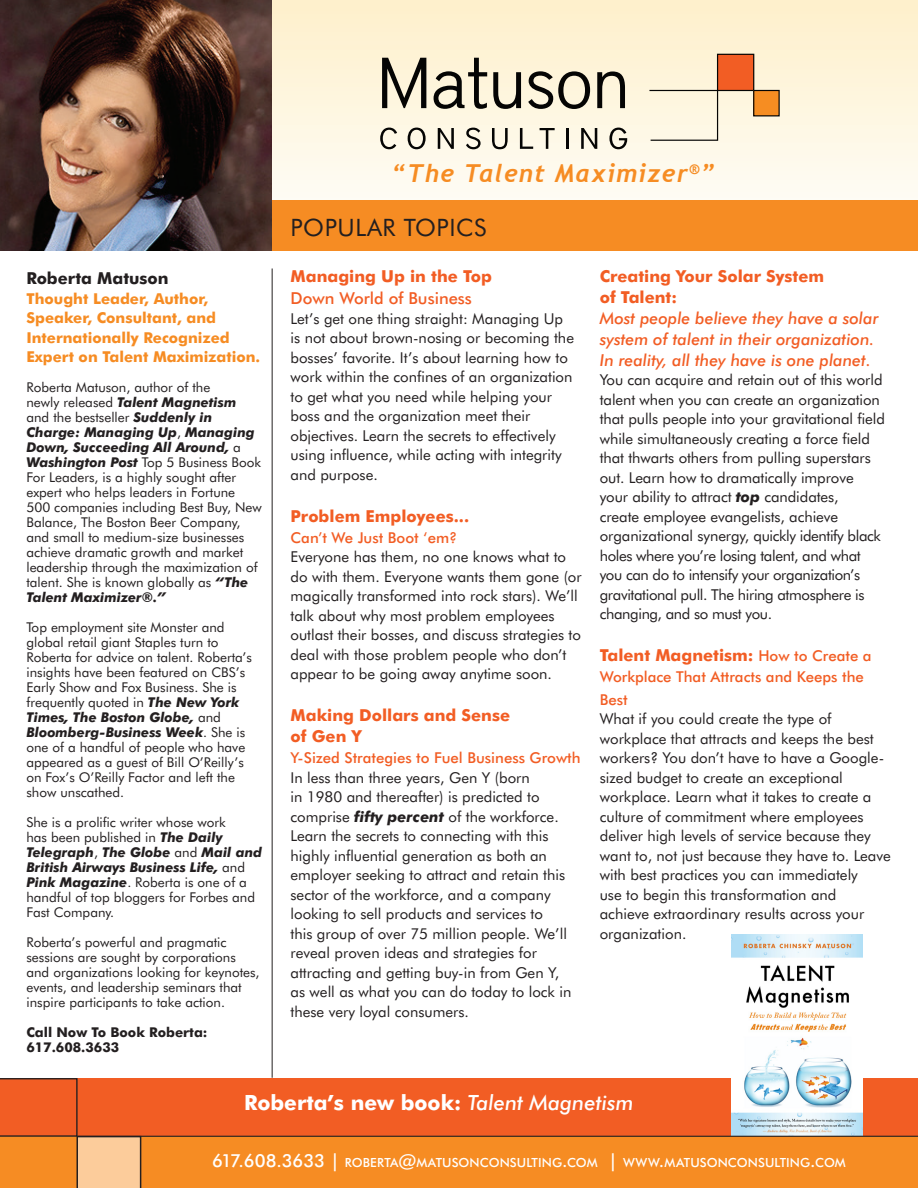
<style>
.page{position:relative;width:918px;height:1188px;background:#fff}
.page>*{position:absolute;margin:0;border:0;box-sizing:border-box;transform-origin:0 0}
.t1{font:italic 700 24.75px "Trebuchet";letter-spacing:.05em;color:#f68c23}
.t2{font:24px "Futura BT";letter-spacing:.025em;color:#231f20}
.t3{font:700 21px "Futura BT";color:#fff}
.t4{font:700 16.5px/21px "Futura BT";color:#f25d24}
.t5{font:italic 500 16.5px/21px "Futura BT";color:#f25d24}
.t6{font:500 16.5px "Futura BT";color:#f25d24}
.t7{font:700 16.5px "Futura BT";color:#231f20}
.t8{font:15px/19.5px "Futura BT";color:#231f20}
.t9{font:700 15px/19.5px "Futura BT";color:#f68c23}
.t10{font:500 15px/22.5px "Futura BT";color:#f25d24}
.t11{font:13.5px/15px "Futura BT";color:#231f20}
.t12{font:700 13.5px "Futura BT";color:#231f20}
.t13{font:500 12.6px "Futura BT";letter-spacing:.005em;color:#fff}
.s1{font-weight:700;font-style:italic}
.s2{font-weight:500;font-size:15px}
.s3{font-weight:500;font-style:italic}
.s4{font-size:18px}
</style>
<div class="page">
<svg style="left:0;top:0;width:918px;height:251px"></svg>
<div style="left:78px;top:1078px;width:840px;height:61px;background:#f25d24"></div>
<div style="left:238px;top:200px;width:680px;height:50px;background:#f68c23"></div>
<img style="left:731px;top:935px;width:132px;height:201px">
<div style="left:0;top:1136px;width:918px;height:52px;background:#f68c23"></div>
<svg style="left:0;top:1078px;width:141px;height:110px"></svg>
<hr style="left:77px;top:1136px;width:841px;height:1px;background:#231f20">
<img style="left:0;top:0;width:272px;height:250px">
<hr style="left:272px;top:268px;width:1px;height:810px;background:#231f20">
<svg style="left:382px;top:58px;width:44px;height:50px;background:#959081"></svg>
<svg style="left:434px;top:58px;width:53px;height:51px;background:#b0aa98"></svg>
<svg style="left:493px;top:72px;width:28px;height:37px"></svg>
<svg style="left:528px;top:71px;width:62px;height:38px;background:#a6a090"></svg>
<svg style="left:597px;top:71px;width:28px;height:37px"></svg>
<svg style="left:648px;top:89px;width:71px;height:52px;background:#eee8d4"></svg>
<div style="left:718px;top:54px;width:36px;height:36px;background:#f25d24"></div>
<div style="left:717px;top:54px;width:37px;height:37px;border:1px solid #050504"></div>
<div style="left:754px;top:90px;width:25px;height:26px;background:#f68d22"></div>
<div style="left:753px;top:90px;width:27px;height:26px;border:1px solid #050504"></div>
<svg style="left:380px;top:128px;width:17px;height:21px"></svg>
<svg style="left:408px;top:128px;width:18px;height:21px"></svg>
<svg style="left:438px;top:128px;width:16px;height:21px"></svg>
<svg style="left:466px;top:128px;width:15px;height:21px"></svg>
<svg style="left:492px;top:128px;width:16px;height:21px"></svg>
<svg style="left:520px;top:128px;width:13px;height:21px"></svg>
<svg style="left:540px;top:128px;width:15px;height:21px"></svg>
<hr style="left:566px;top:128px;width:2px;height:21px;background:#050504">
<svg style="left:581px;top:128px;width:16px;height:21px"></svg>
<svg style="left:609px;top:128px;width:18px;height:21px"></svg>
<p class="t1" style="left:391px;top:158px;width:325px">“The Talent Maximizer<sup>®</sup>”</p>
<p class="t7" style="left:26px;top:268px;width:144px">Roberta Matuson</p>
<p class="t9" style="left:26px;top:289px;width:235px">Thought Leader, Author,<br>Speaker, Consultant, and<br>Internationally Recognized<br>Expert on Talent Maximization.</p>
<p class="t11" style="left:26px;top:380px;width:237px">Roberta Matuson, author of the<br>newly released <span class="s1">Talent Magnetism </span>and the bestseller <span class="s1">Suddenly in Charge: Managing Up</span>, <span class="s1">Managing Down, Succeeding All Around,</span> a <span class="s1">Washington Post</span> Top 5 Business Book For Leaders, is a highly sought after expert who helps leaders in Fortune 500 companies including Best Buy, New Balance, The Boston Beer Company, and small to medium-size businesses achieve dramatic growth and market leadership through the maximization of talent. She is known globally as <span class="s1">“The Talent Maximizer®.”</span></p>
<p class="t11" style="left:26px;top:620px;width:227px">Top employment site Monster and global retail giant Staples turn to Roberta for advice on talent. Roberta’s insights have been featured on CBS’s Early Show and Fox Business. She is frequently quoted in <span class="s1">The New York Times, The Boston Globe,</span> and <span class="s1">Bloomberg-Business Week</span>. She is one of a handful of people who have appeared as a guest of Bill O’Reilly’s on Fox’s O’Reilly Factor and left the show unscathed.</p>
<p class="t11" style="left:26px;top:815px;width:237px">She is a prolific writer whose work<br>has been published in <span class="s1">The Daily<br>Telegraph</span>, <span class="s1">The Globe</span> and <span class="s1">Mail and<br>British Airways Business Life,</span> and<br><span class="s1">Pink Magazine</span>. Roberta is one of a handful of top bloggers for Forbes and<br>Fast Company.</p>
<p class="t11" style="left:26px;top:935px;width:235px">Roberta’s powerful and pragmatic sessions are sought by corporations and organizations looking for keynotes, events, and leadership seminars that inspire participants to take action.</p>
<p class="t12" style="left:26px;top:1024px;width:183px">Call Now To Book Roberta:</p>
<p class="t12" style="left:26px;top:1039px;width:94px">617.608.3633</p>
<p class="t2" style="left:291px;top:213px;width:198px">POPULAR TOPICS</p>
<p class="t4" style="left:291px;top:265px;width:203px">Managing Up in the Top</p>
<p class="t6" style="left:291px;top:288px;width:183px">Down World of Business</p>
<p class="t8" style="left:291px;top:309px;width:285px">Let’s get one thing straight: Managing Up is not about brown-nosing or becoming the bosses’ favorite. It’s about learning how to work within the confines of an organization to get what you need while helping your boss and the organization meet their objectives. Learn the secrets to effectively using influence, while acting with integrity and purpose.</p>
<p class="t4" style="left:291px;top:505px;width:180px">Problem Employees...</p>
<p class="t10" style="left:291px;top:526px;width:168px">Can’t We Just Boot ‘em?</p>
<p class="t8" style="left:291px;top:547px;width:293px">Everyone has them, no one knows what to do with them. Everyone wants them gone (or magically transformed into rock stars). We’ll talk about why most problem employees outlast their bosses, and discuss strategies to deal with those problem people who don’t appear to be going away anytime soon.</p>
<p class="t4" style="left:291px;top:705px;width:221px">Making Dollars and Sense</p>
<p class="t4" style="left:291px;top:726px;width:73px">of Gen Y</p>
<p class="t10" style="left:291px;top:747px;width:292px">Y-Sized Strategies to Fuel Business Growth</p>
<p class="t8" style="left:291px;top:768px;width:282px">In less than three years, Gen Y (born<br>in 1980 and thereafter) is predicted to comprise <span class="s1">fifty percent</span> of the workforce.<br>Learn the secrets to connecting with this highly influential generation as both an employer seeking to attract and retain this sector of the workforce, and a company looking to sell products and services to<br>this group of over 75 million people. We’ll reveal proven ideas and strategies for attracting and getting buy-in from Gen Y, as well as what you can do today to lock in these very loyal consumers.</p>
<p class="t4" style="left:600px;top:265px;width:226px">Creating Your Solar System of Talent:</p>
<p class="t5" style="left:600px;top:307px;width:280px">Most people believe they have a solar system of talent in their organization.<br>In reality, all they have is one planet.</p>
<p class="t8" style="left:600px;top:370px;width:287px">You can acquire and retain out of this world talent when you can create an organization that pulls people into your gravitational field while simultaneously creating a force field that thwarts others from pulling superstars out. Learn how to dramatically improve your ability to attract <span class="s1">top</span> candidates,<br>create employee evangelists, achieve organizational synergy, quickly identify black holes where you’re losing talent, and what you can do to intensify your organization’s gravitational pull. The hiring atmosphere is changing, and so must you.</p>
<p class="t4" style="left:600px;top:645px;width:273px">Talent Magnetism: <span class="s2">How to Create a</span></p>
<p class="t10" style="left:600px;top:666px;width:266px">Workplace That Attracts and Keeps the<br>Best</p>
<p class="t8" style="left:600px;top:709px;width:293px">What if you could create the type of workplace that attracts and keeps the best workers? You don’t have to have a Google&shy;sized budget to create an exceptional workplace. Learn what it takes to create a culture of commitment where employees deliver high levels of service because they want to, not just because they have to. Leave with best practices you can immediately<br>use to begin this transformation and<br>achieve extraordinary results across your organization.</p>
<p class="t3" style="left:244px;top:1090px;width:391px">Roberta’s new book: <span class="s3">Talent Magnetism</span></p>
<p class="t13" style="left:212px;top:1155px;width:635px"><span class="s4">617.608.3633 |</span> ROBERTA<span class="s4">@</span>MATUSONCONSULTING<span class="s4">.</span>COM <span class="s4">|</span> WWW<span class="s4">.</span>MATUSONCONSULTING<span class="s4">.</span>COM</p>
</div>
